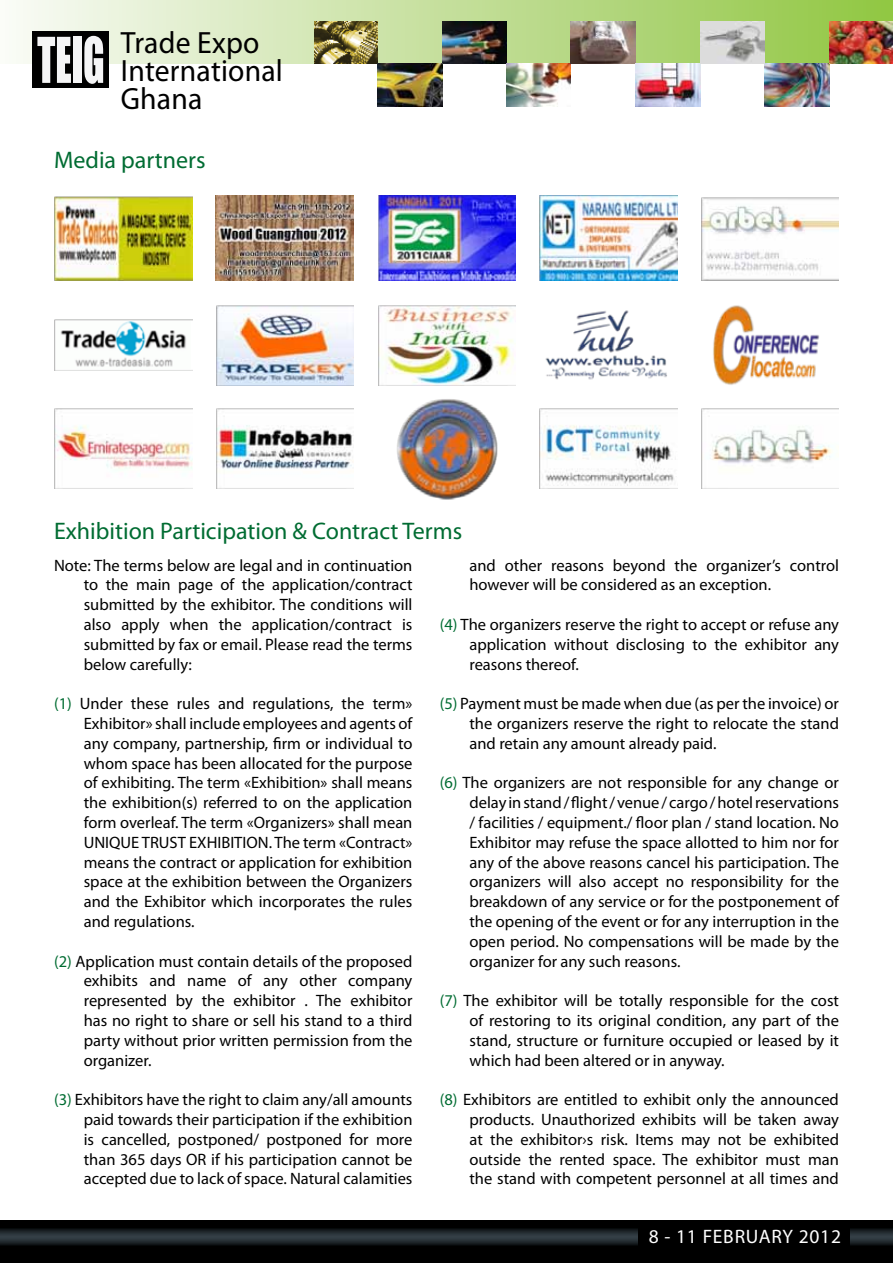
<style>
.page{position:relative;width:893px;height:1263px;background:#fff}
.page>*{position:absolute;margin:0;border:0;box-sizing:border-box;transform-origin:0 0}
.t1{font:30.9px/27.8px "Myriad Pro";letter-spacing:.005em;color:#000;scale:.96 1}
.t2{font:24px "Myriad Pro";color:#006c32}
.t3{font:19.5px "Myriad Pro";letter-spacing:.04em;color:#fff}
.t4{font:16.5px/19.8px "Myriad Pro";color:#000;text-align:justify}
.s1{color:#006c32}
</style>
<div class="page">
<div style="left:0;top:0;width:893px;height:64px;background:linear-gradient(to right,#f9faf6,#90c542)"></div>
<div style="left:0;top:1220px;width:893px;height:43px;background:#000"></div>
<svg style="left:0;top:1228px;width:638px;height:17px;background:#222a2e"></svg>
<svg style="left:851px;top:1228px;width:42px;height:17px"></svg>
<div style="left:32px;top:31px;width:77px;height:57px;background:#000"></div>
<svg style="left:37px;top:37px;width:34px;height:46px"></svg>
<div style="left:73px;top:37px;width:8px;height:46px;background:#f5f5f6"></div>
<svg style="left:84px;top:36px;width:19px;height:48px"></svg>
<img style="left:442px;top:22px;width:64px;height:42px">
<img style="left:314px;top:22px;width:64px;height:42px">
<img style="left:506px;top:64px;width:64px;height:42px">
<img style="left:378px;top:64px;width:64px;height:42px">
<img style="left:570px;top:21px;width:65px;height:43px">
<img style="left:635px;top:64px;width:65px;height:43px">
<img style="left:765px;top:64px;width:64px;height:42px">
<img style="left:829px;top:21px;width:64px;height:43px">
<img style="left:700px;top:21px;width:65px;height:43px">
<img style="left:55px;top:320px;width:137px;height:50px">
<img style="left:378px;top:305px;width:138px;height:80px">
<img style="left:545px;top:310px;width:122px;height:70px">
<img style="left:55px;top:408px;width:137px;height:80px">
<img style="left:216px;top:408px;width:138px;height:80px">
<img style="left:216px;top:305px;width:138px;height:80px">
<img style="left:713px;top:305px;width:106px;height:80px">
<img style="left:397px;top:399px;width:101px;height:101px">
<img style="left:702px;top:408px;width:137px;height:80px">
<img style="left:540px;top:408px;width:137px;height:80px">
<img style="left:540px;top:196px;width:137px;height:85px">
<img style="left:378px;top:196px;width:138px;height:85px">
<img style="left:55px;top:196px;width:137px;height:85px">
<img style="left:216px;top:196px;width:138px;height:84px">
<img style="left:702px;top:197px;width:137px;height:83px">
<h1 class="t1" style="left:121px;top:29px;width:170px">Trade Expo<br>International<br>Ghana</h1>
<h2 class="t2" style="left:54px;top:145px;width:153px">Media partners</h2>
<h2 class="t2" style="left:54px;top:516px;width:410px">Exhibition Participation &amp; Contract Terms</h2>
<p class="t4" style="left:84px;top:555px;width:330px;text-indent:-30px">Note: The terms below are legal and in continuation to the main page of the application/contract submitted by the exhibitor. The conditions will also apply when the application/contract is submitted by fax or email. Please read the terms below carefully:</p>
<p class="t4" style="left:84px;top:693px;width:330px;text-indent:-30px"><span class="s1">(1)</span> Under these rules and regulations, the term» Exhibitor» shall include employees and agents of any company, partnership, firm or individual to whom space has been allocated for the purpose of exhibiting. The term «Exhibition» shall means the exhibition(s) referred to on the application form overleaf. The term «Organizers» shall mean UNIQUE TRUST EXHIBITION. The term «Contract» means the contract or application for exhibition space at the exhibition between the Organizers and the Exhibitor which incorporates the rules and regulations.</p>
<p class="t4" style="left:84px;top:951px;width:330px;text-indent:-30px"><span class="s1">(2)</span> Application must contain details of the proposed exhibits and name of any other company represented by the exhibitor . The exhibitor has no right to share or sell his stand to a third party without prior written permission from the organizer.</p>
<p class="t4" style="left:84px;top:1089px;width:330px;text-indent:-30px"><span class="s1">(3)</span> Exhibitors have the right to claim any/all amounts paid towards their participation if the exhibition is cancelled, postponed/ postponed for more than 365 days OR if his participation cannot be accepted due to lack of space. Natural calamities</p>
<p class="t4" style="left:469px;top:555px;width:371px">and other reasons beyond the organizer’s control however will be considered as an exception.</p>
<p class="t4" style="left:469px;top:614px;width:371px;text-indent:-30px"><span class="s1">(4)</span> The organizers reserve the right to accept or refuse any application without disclosing to the exhibitor any reasons thereof.</p>
<p class="t4" style="left:469px;top:693px;width:371px;text-indent:-30px"><span class="s1">(5)</span> Payment must be made when due (as per the invoice) or the organizers reserve the right to relocate the stand and retain any amount already paid.</p>
<p class="t4" style="left:469px;top:773px;width:371px;text-indent:-30px"><span class="s1">(6)</span> The organizers are not responsible for any change or delay in stand / flight / venue / cargo / hotel reservations / facilities / equipment./ floor plan / stand location. No Exhibitor may refuse the space allotted to him nor for any of the above reasons cancel his participation. The organizers will also accept no responsibility for the breakdown of any service or for the postponement of the opening of the event or for any interruption in the open period. No compensations will be made by the organizer for any such reasons.</p>
<p class="t4" style="left:469px;top:990px;width:371px;text-indent:-30px"><span class="s1">(7)</span> The exhibitor will be totally responsible for the cost of restoring to its original condition, any part of the stand, structure or furniture occupied or leased by it which had been altered or in anyway.</p>
<p class="t4" style="left:469px;top:1089px;width:371px;text-indent:-30px"><span class="s1">(8)</span> Exhibitors are entitled to exhibit only the announced products. Unauthorized exhibits will be taken away at the exhibitor›s risk. Items may not be exhibited outside the rented space. The exhibitor must man the stand with competent personnel at all times and</p>
<p class="t3" style="left:649px;top:1224px;width:194px">8 - 11 FEBRUARY 2012</p>
</div>
